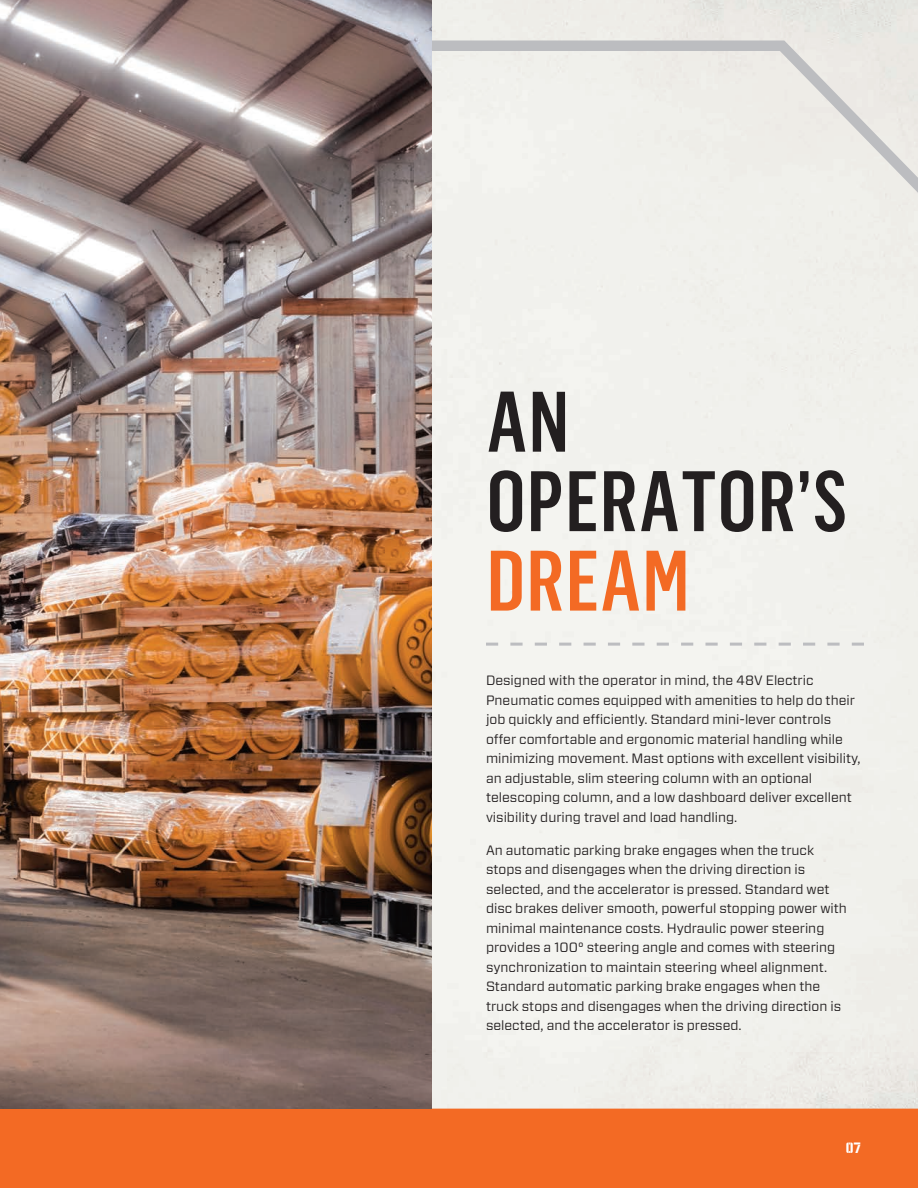
<style>
.page{position:relative;width:918px;height:1188px;background:#fff}
.page>*{position:absolute;margin:0;border:0;box-sizing:border-box;transform-origin:0 0}
.t1{font:500 84px/79.5px "Flama Condensed";letter-spacing:.015em;color:#231f20}
.t2{font:15px "Numbers Prospekt";color:#fff}
.body_copy{font:13.5px/19.5px "Forza";color:#231f20}
.s1{color:#f36a24}
</style>
<div class="page">
<div style="left:0;top:1109px;width:918px;height:79px;background:#f36a24"></div>
<svg style="left:432px;top:35px;width:486px;height:201px;background:#ecebe7"></svg>
<img style="left:0;top:0;width:432px;height:1109px">
<svg style="left:486px;top:643px;width:378px;height:3px"></svg>
<p class="t1" style="left:487px;top:380px;width:362px">AN<br>OPERATOR’S<br><span class="s1">DREAM</span></p>
<p class="body_copy" style="left:486px;top:671px;width:376px">Designed with the operator in mind, the 48V Electric Pneumatic comes equipped with amenities to help do their job quickly and efficiently. Standard mini-lever controls offer comfortable and ergonomic material handling while minimizing movement. Mast options with excellent visibility, an adjustable, slim steering column with an optional telescoping column, and a low dashboard deliver excellent visibility during travel and load handling.</p>
<p class="body_copy" style="left:486px;top:840px;width:362px">An automatic parking brake engages when the truck stops and disengages when the driving direction is selected, and the accelerator is pressed. Standard wet disc brakes deliver smooth, powerful stopping power with minimal maintenance costs. Hydraulic power steering provides a 100° steering angle and comes with steering synchronization to maintain steering wheel alignment.<br>Standard automatic parking brake engages when the truck stops and disengages when the driving direction is selected, and the accelerator is pressed.</p>
<p class="t2" style="left:846px;top:1141px;width:17px">07</p>
</div>
